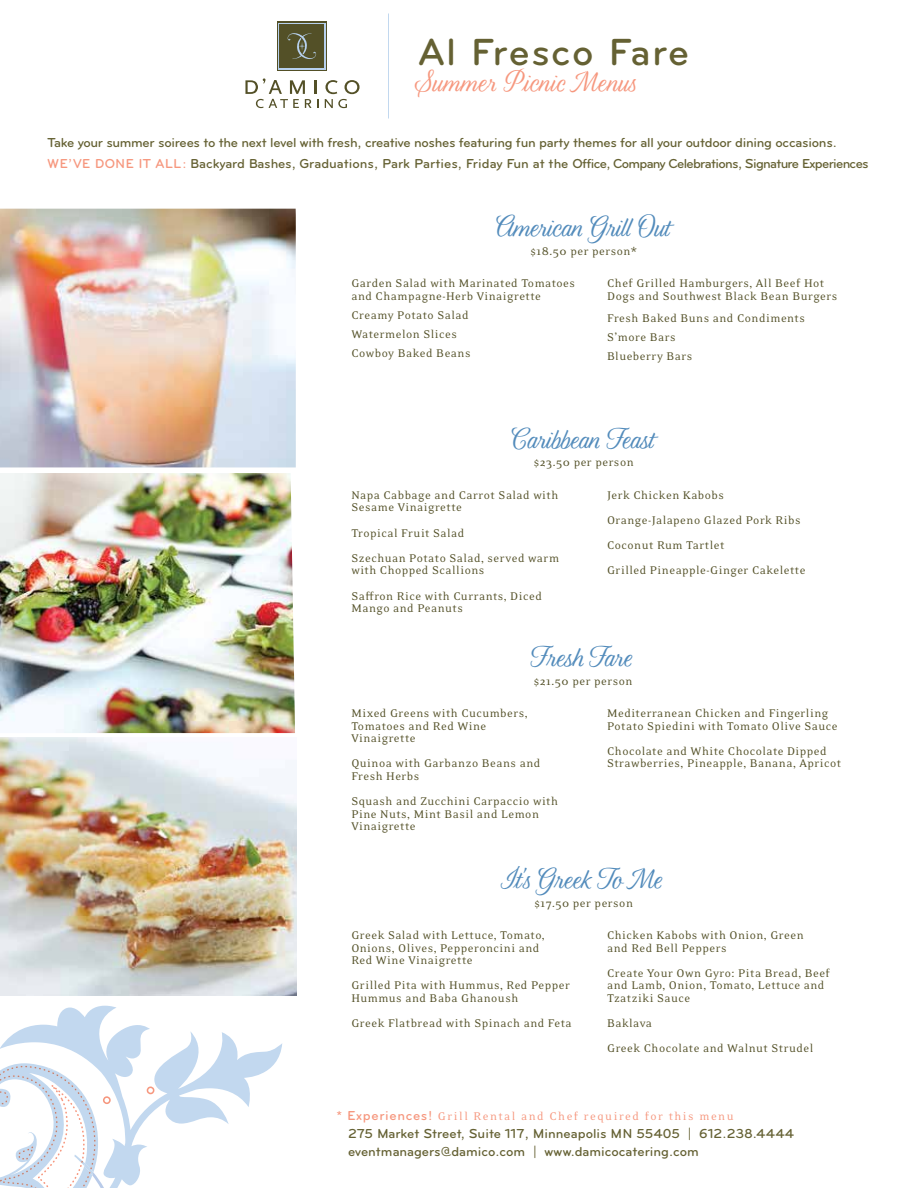
<style>
.page{position:relative;width:918px;height:1188px;background:#fff}
.page>*{position:absolute;margin:0;border:0;box-sizing:border-box;transform-origin:0 0}
.t1{font:500 39.3px "Bryant";letter-spacing:.025em;color:#656133}
.t2{font:34.5px "Lavender Script Pro";color:#528bbb}
.t3{font:34.5px "Lavender Script Pro";letter-spacing:.02em;color:#f6977e}
.t4{font:500 13.5px/21.6px "Bryant";letter-spacing:-.02em;color:#656133}
.t5{font:500 13.5px/17.1px "Bryant";color:#656133}
.t6{font:12.75px/12.6px "Eidetic Neo OT";letter-spacing:.04em;color:#535027}
.t7{font:12.75px "Eidetic Neo OT";letter-spacing:.12em;color:#f6977e}
.s1{color:#f6977e}
.s2{font-family:"Bryant";font-weight:500;font-size:13.5px}
</style>
<div class="page">
<img style="left:0;top:209px;width:296px;height:258px">
<img style="left:0;top:473px;width:295px;height:260px">
<svg style="left:57px;top:1006px;width:225px;height:69px"></svg>
<svg style="left:0;top:1022px;width:259px;height:166px"></svg>
<div style="left:277px;top:21px;width:50px;height:50px;background:linear-gradient(to right,#b7d0ec,#b7d0ec)"></div>
<div style="left:278px;top:23px;width:47px;height:46px;background:#535027"></div>
<svg style="left:288px;top:33px;width:28px;height:26px"></svg>
<svg style="left:325px;top:80px;width:35px;height:28px"></svg>
<svg style="left:245px;top:78px;width:73px;height:30px"></svg>
<img style="left:0;top:737px;width:296px;height:259px">
<hr style="left:388px;top:14px;width:1px;height:104px;background:#c2d8ef">
<h1 class="t1" style="left:418px;top:30px;width:273px">Al Fresco Fare</h1>
<h2 class="t3" style="left:418px;top:65px;width:220px">Summer Picnic Menus</h2>
<p class="t4" style="left:48px;top:131px;width:823px">Take your summer soirees to the next level with fresh, creative noshes featuring fun party themes for all your outdoor dining occasions.<br><span class="s1">WE’VE DONE IT ALL:</span> Backyard Bashes, Graduations, Park Parties, Friday Fun at the Office, Company Celebrations, Signature Experiences</p>
<h2 class="t2" style="left:497px;top:210px;width:176px">American Grill Out</h2>
<p class="t6" style="left:531px;top:245px;width:108px">$18.50 per person*</p>
<p class="t6" style="left:351px;top:277px;width:225px">Garden Salad with Marinated Tomatoes and Champagne-Herb Vinaigrette</p>
<p class="t6" style="left:351px;top:306px;width:121px;line-height:19.2px">Creamy Potato Salad<br>Watermelon Slices<br>Cowboy Baked Beans</p>
<p class="t6" style="left:607px;top:277px;width:232px">Chef Grilled Hamburgers, All Beef Hot<br>Dogs and Southwest Black Bean Burgers</p>
<p class="t6" style="left:607px;top:309px;width:199px;line-height:19.2px">Fresh Baked Buns and Condiments<br>S’more Bars<br>Blueberry Bars</p>
<h2 class="t2" style="left:513px;top:422px;width:144px">Caribbean Feast</h2>
<p class="t6" style="left:534px;top:457px;width:101px">$23.50 per person</p>
<p class="t6" style="left:351px;top:489px;width:208px">Napa Cabbage and Carrot Salad with<br>Sesame Vinaigrette</p>
<p class="t6" style="left:351px;top:520px;width:209px;line-height:25.2px">Tropical Fruit Salad<br>Szechuan Potato Salad, served warm</p>
<p class="t6" style="left:351px;top:558px;width:192px;line-height:25.2px">with Chopped Scallions<br>Saffron Rice with Currants, Diced</p>
<p class="t6" style="left:351px;top:602px;width:113px">Mango and Peanuts</p>
<p class="t6" style="left:607px;top:483px;width:200px;line-height:25.2px">Jerk Chicken Kabobs<br>Orange-Jalapeno Glazed Pork Ribs<br>Coconut Rum Tartlet<br>Grilled Pineapple-Ginger Cakelette</p>
<h2 class="t2" style="left:533px;top:640px;width:101px">Fresh Fare</h2>
<p class="t6" style="left:534px;top:675px;width:100px">$21.50 per person</p>
<p class="t6" style="left:351px;top:707px;width:178px">Mixed Greens with Cucumbers,<br>Tomatoes and Red Wine<br>Vinaigrette</p>
<p class="t6" style="left:351px;top:758px;width:191px">Quinoa with Garbanzo Beans and<br>Fresh Herbs</p>
<p class="t6" style="left:351px;top:795px;width:208px">Squash and Zucchini Carpaccio with<br>Pine Nuts, Mint Basil and Lemon<br>Vinaigrette</p>
<p class="t6" style="left:607px;top:707px;width:232px">Mediterranean Chicken and Fingerling<br>Potato Spiedini with Tomato Olive Sauce</p>
<p class="t6" style="left:607px;top:745px;width:236px">Chocolate and White Chocolate Dipped<br>Strawberries, Pineapple, Banana, Apricot</p>
<h2 class="t2" style="left:505px;top:862px;width:160px">It’s Greek To Me</h2>
<p class="t6" style="left:535px;top:897px;width:100px">$17.50 per person</p>
<p class="t6" style="left:351px;top:929px;width:195px">Greek Salad with Lettuce, Tomato,<br>Onions, Olives, Pepperoncini and<br>Red Wine Vinaigrette</p>
<p class="t6" style="left:351px;top:980px;width:220px">Grilled Pita with Hummus, Red Pepper<br>Hummus and Baba Ghanoush</p>
<p class="t6" style="left:351px;top:1017px;width:222px">Greek Flatbread with Spinach and Feta</p>
<p class="t6" style="left:607px;top:929px;width:198px">Chicken Kabobs with Onion, Green and Red Bell Peppers</p>
<p class="t6" style="left:607px;top:967px;width:224px">Create Your Own Gyro: Pita Bread, Beef and Lamb, Onion, Tomato, Lettuce and<br>Tzatziki Sauce</p>
<p class="t6" style="left:607px;top:1011px;width:208px;line-height:25.2px">Baklava<br>Greek Chocolate and Walnut Strudel</p>
<p class="t7" style="left:337px;top:1110px;width:398px"><span class="s2">* Experiences!</span> Grill Rental and Chef required for this menu</p>
<p class="t5" style="left:348px;top:1125px;width:448px">275 Market Street, Suite 117, Minneapolis MN 55405 | 612.238.4444 eventmanagers@damico.com | www.damicocatering.com</p>
</div>
